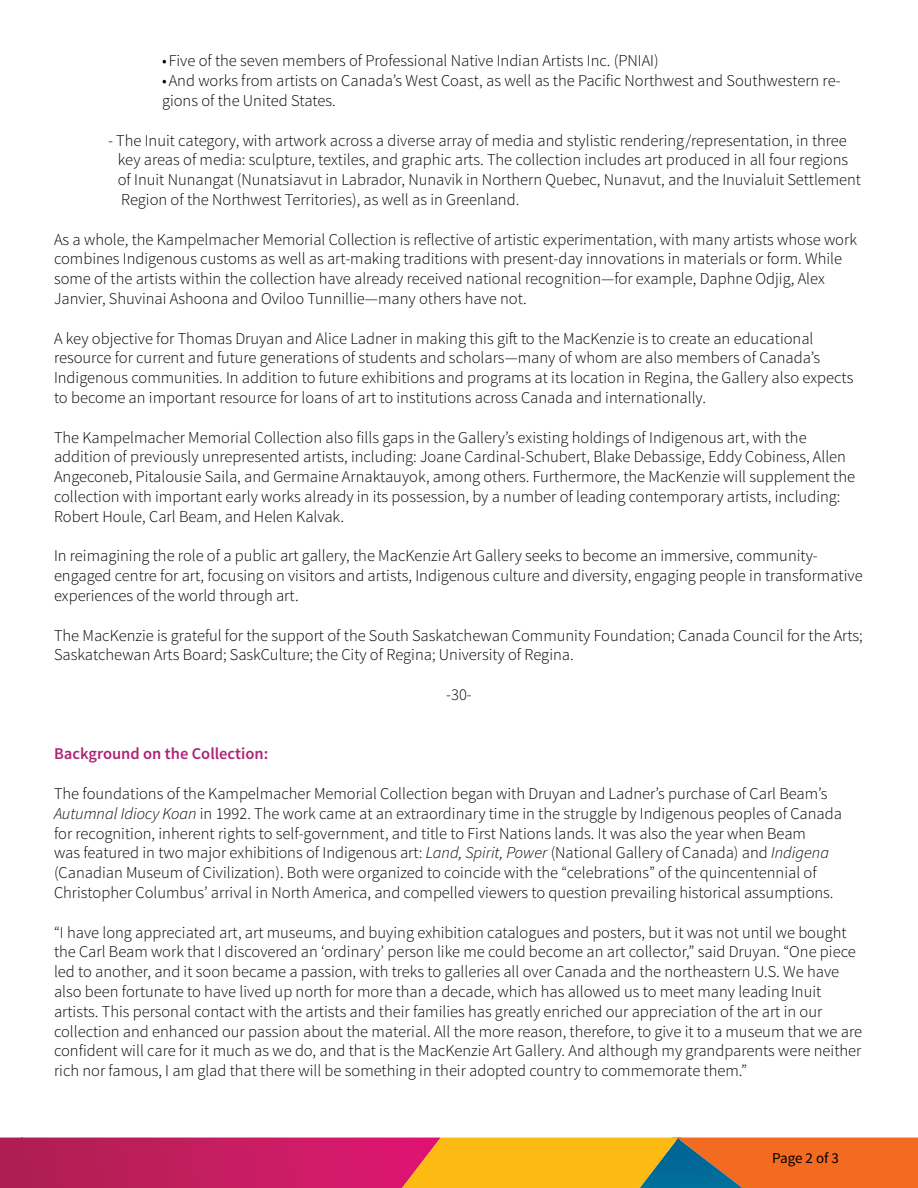
<style>
.page{position:relative;width:918px;height:1188px;background:#fff}
.page>*{position:absolute;margin:0;border:0;box-sizing:border-box;transform-origin:0 0}
.t1{font:300 16.5px/19.8px "Source Sans Pro";color:#000}
.t2{font:600 16.5px "Source Sans Pro";color:#ae2377}
.t3{font:15px "Source Sans Pro";letter-spacing:-.005em;color:#000}
.s1{font-style:italic}
</style>
<div class="page">
<svg style="left:0;top:1138px;width:918px;height:50px;background:#d25b40"></svg>
<p class="t1" style="left:162px;top:51px;width:498px">• Five of the seven members of Professional Native Indian Artists Inc. (PNIAI)</p>
<p class="t1" style="left:162px;top:71px;width:680px">•And works from artists on Canada’s West Coast, as well as the Pacific Northwest and Southwestern re&shy;gions of the United States.</p>
<p class="t1" style="left:118px;top:130px;width:745px;text-indent:-10px">- The Inuit category, with artwork across a diverse array of media and stylistic rendering/representation, in three key areas of media: sculpture, textiles, and graphic arts. The collection includes art produced in all four regions of Inuit Nunangat (Nunatsiavut in Labrador, Nunavik in Northern Quebec, Nunavut, and the Inuvialuit Settlement Region of the Northwest Territories), as well as in Greenland.</p>
<p class="t1" style="left:54px;top:229px;width:805px">As a whole, the Kampelmacher Memorial Collection is reflective of artistic experimentation, with many artists whose work combines Indigenous customs as well as art-making traditions with present-day innovations in materials or form. While some of the artists within the collection have already received national recognition—for example, Daphne Odjig, Alex Janvier, Shuvinai Ashoona and Oviloo Tunnillie—many others have not.</p>
<p class="t1" style="left:54px;top:328px;width:801px">A key objective for Thomas Druyan and Alice Ladner in making this gift to the MacKenzie is to create an educational resource for current and future generations of students and scholars—many of whom are also members of Canada’s Indigenous communities. In addition to future exhibitions and programs at its location in Regina, the Gallery also expects to become an important resource for loans of art to institutions across Canada and internationally.</p>
<p class="t1" style="left:54px;top:427px;width:803px">The Kampelmacher Memorial Collection also fills gaps in the Gallery’s existing holdings of Indigenous art, with the addition of previously unrepresented artists, including: Joane Cardinal-Schubert, Blake Debassige, Eddy Cobiness, Allen Angeconeb, Pitalousie Saila, and Germaine Arnaktauyok, among others. Furthermore, the MacKenzie will supplement the collection with important early works already in its possession, by a number of leading contemporary artists, including:<br>Robert Houle, Carl Beam, and Helen Kalvak.</p>
<p class="t1" style="left:54px;top:546px;width:810px">In reimagining the role of a public art gallery, the MacKenzie Art Gallery seeks to become an immersive, community&shy;engaged centre for art, focusing on visitors and artists, Indigenous culture and diversity, engaging people in transformative experiences of the world through art.</p>
<p class="t1" style="left:54px;top:625px;width:810px">The MacKenzie is grateful for the support of the South Saskatchewan Community Foundation; Canada Council for the Arts;<br>Saskatchewan Arts Board; SaskCulture; the City of Regina; University of Regina.</p>
<p class="t1" style="left:446px;top:685px;width:27px">-30-</p>
<p class="t2" style="left:54px;top:743px;width:216px">Background on the Collection:</p>
<p class="t1" style="left:54px;top:784px;width:790px">The foundations of the Kampelmacher Memorial Collection began with Druyan and Ladner’s purchase of Carl Beam’s <span class="s1">Autumnal Idiocy Koan</span> in 1992. The work came at an extraordinary time in the struggle by Indigenous peoples of Canada for recognition, inherent rights to self-government, and title to First Nations lands. It was also the year when Beam<br>was featured in two major exhibitions of Indigenous art: <span class="s1">Land, Spirit, Power</span> (National Gallery of Canada) and <span class="s1">Indigena </span>(Canadian Museum of Civilization). Both were organized to coincide with the “celebrations” of the quincentennial of Christopher Columbus’ arrival in North America, and compelled viewers to question prevailing historical assumptions.</p>
<p class="t1" style="left:54px;top:922px;width:810px">“I have long appreciated art, art museums, and buying exhibition catalogues and posters, but it was not until we bought the Carl Beam work that I discovered an ‘ordinary’ person like me could become an art collector,” said Druyan. “One piece led to another, and it soon became a passion, with treks to galleries all over Canada and the northeastern U.S. We have also been fortunate to have lived up north for more than a decade, which has allowed us to meet many leading Inuit artists. This personal contact with the artists and their families has greatly enriched our appreciation of the art in our collection and enhanced our passion about the material. All the more reason, therefore, to give it to a museum that we are confident will care for it much as we do, and that is the MacKenzie Art Gallery. And although my grandparents were neither rich nor famous, I am glad that there will be something in their adopted country to commemorate them.”</p>
<p class="t3" style="left:772px;top:1148px;width:68px">Page 2 of 3</p>
</div>
